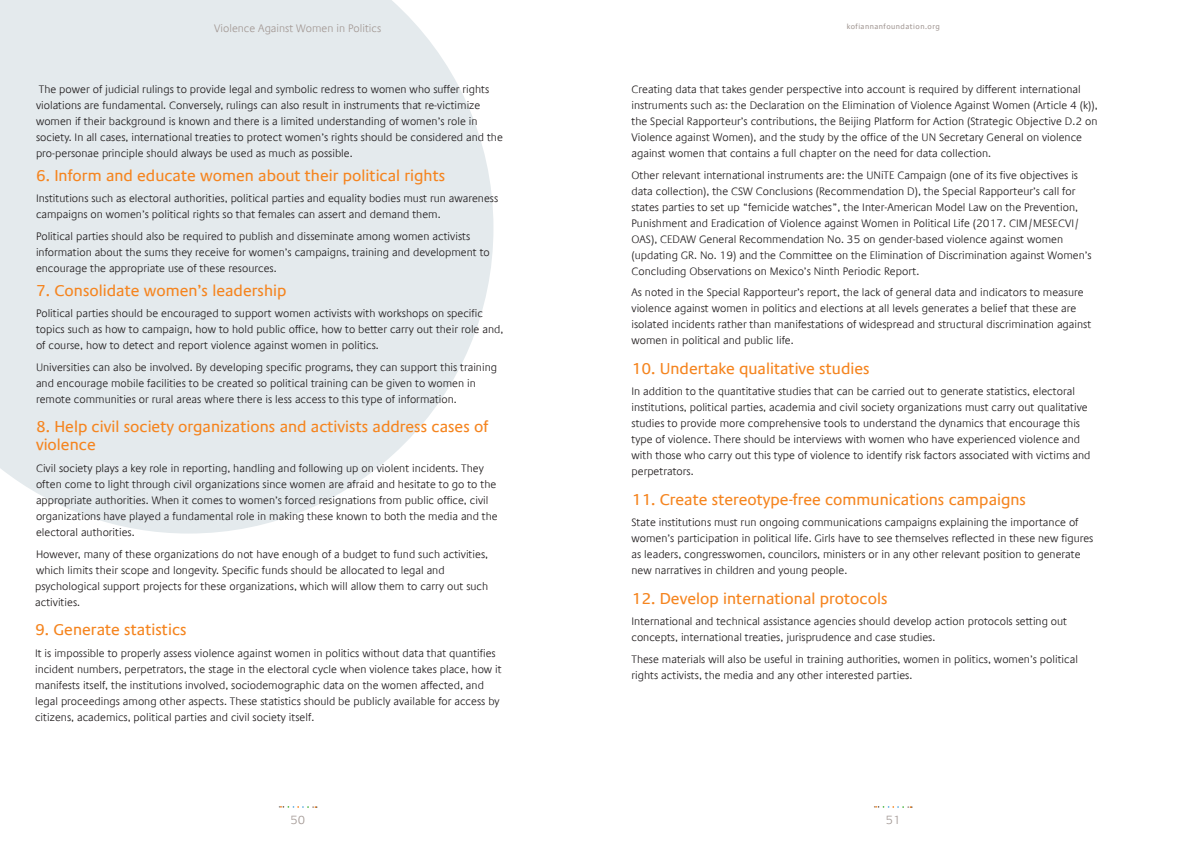
<style>
.page{position:relative;width:1191px;height:842px;background:#fff}
.page>*{position:absolute;margin:0;border:0;box-sizing:border-box;transform-origin:0 0}
.t1{font:16px/18px "Praxis Com";color:#f58520}
.t2{font:300 12px "Praxis Com";color:#a49a96}
.t3{font:300 11px/16px "Praxis Com";color:#231f20}
.t4{font:300 11px "Praxis Com";color:#a49a96}
.t5{font:7.5px "Praxis Com";letter-spacing:.06em;color:#a49a96}
</style>
<div class="page">
<svg style="left:0;top:0;width:493px;height:533px;background:#e7ecef"></svg>
<svg style="left:279px;top:806px;width:38px;height:2px"></svg>
<svg style="left:874px;top:806px;width:38px;height:2px"></svg>
<p class="t4" style="left:214px;top:21px;width:169px">Violence Against Women in Politics</p>
<p class="t3" style="left:36px;top:81px;width:468px">The power of judicial rulings to provide legal and symbolic redress to women who suffer rights violations are fundamental. Conversely, rulings can also result in instruments that re-victimize women if their background is known and there is a limited understanding of women’s role in society. In all cases, international treaties to protect women’s rights should be considered and the pro-personae principle should always be used as much as possible.</p>
<h1 class="t1" style="left:36px;top:166px;width:411px">6. Inform and educate women about their political rights</h1>
<p class="t3" style="left:36px;top:191px;width:464px">Institutions such as electoral authorities, political parties and equality bodies must run awareness campaigns on women’s political rights so that females can assert and demand them.</p>
<p class="t3" style="left:36px;top:228px;width:455px">Political parties should also be required to publish and disseminate among women activists information about the sums they receive for women’s campaigns, training and development to encourage the appropriate use of these resources.</p>
<h1 class="t1" style="left:36px;top:281px;width:252px">7. Consolidate women’s leadership</h1>
<p class="t3" style="left:36px;top:306px;width:469px">Political parties should be encouraged to support women activists with workshops on specific topics such as how to campaign, how to hold public office, how to better carry out their role and, of course, how to detect and report violence against women in politics.</p>
<p class="t3" style="left:36px;top:359px;width:462px">Universities can also be involved. By developing specific programs, they can support this training and encourage mobile facilities to be created so political training can be given to women in remote communities or rural areas where there is less access to this type of information.</p>
<h1 class="t1" style="left:36px;top:418px;width:454px">8. Help civil society organizations and activists address cases of violence</h1>
<p class="t3" style="left:36px;top:460px;width:463px">Civil society plays a key role in reporting, handling and following up on violent incidents. They often come to light through civil organizations since women are afraid and hesitate to go to the appropriate authorities. When it comes to women’s forced resignations from public office, civil organizations have played a fundamental role in making these known to both the media and the electoral authorities.</p>
<p class="t3" style="left:35px;top:546px;width:455px">However, many of these organizations do not have enough of a budget to fund such activities, which limits their scope and longevity. Specific funds should be allocated to legal and psychological support projects for these organizations, which will allow them to carry out such activities.</p>
<h1 class="t1" style="left:35px;top:621px;width:153px">9. Generate statistics</h1>
<p class="t3" style="left:35px;top:645px;width:468px">It is impossible to properly assess violence against women in politics without data that quantifies incident numbers, perpetrators, the stage in the electoral cycle when violence takes place, how it manifests itself, the institutions involved, sociodemographic data on the women affected, and legal proceedings among other aspects. These statistics should be publicly available for access by citizens, academics, political parties and civil society itself.</p>
<p class="t5" style="left:846px;top:22px;width:95px">kofiannanfoundation.org</p>
<p class="t3" style="left:631px;top:81px;width:468px">Creating data that takes gender perspective into account is required by different international instruments such as: the Declaration on the Elimination of Violence Against Women (Article 4 (k)), the Special Rapporteur’s contributions, the Beijing Platform for Action (Strategic Objective D.2 on Violence against Women), and the study by the office of the UN Secretary General on violence against women that contains a full chapter on the need for data collection.</p>
<p class="t3" style="left:631px;top:167px;width:462px">Other relevant international instruments are: the UNiTE Campaign (one of its five objectives is data collection), the CSW Conclusions (Recommendation D), the Special Rapporteur’s call for states parties to set up “femicide watches”, the Inter-American Model Law on the Prevention, Punishment and Eradication of Violence against Women in Political Life (2017. CIM/MESECVI/ OAS), CEDAW General Recommendation No. 35 on gender-based violence against women (updating GR. No. 19) and the Committee on the Elimination of Discrimination against Women’s Concluding Observations on Mexico’s Ninth Periodic Report.</p>
<p class="t3" style="left:631px;top:285px;width:461px">As noted in the Special Rapporteur’s report, the lack of general data and indicators to measure violence against women in politics and elections at all levels generates a belief that these are isolated incidents rather than manifestations of widespread and structural discrimination against women in political and public life.</p>
<h1 class="t1" style="left:631px;top:359px;width:240px">10. Undertake qualitative studies</h1>
<p class="t3" style="left:631px;top:384px;width:460px">In addition to the quantitative studies that can be carried out to generate statistics, electoral institutions, political parties, academia and civil society organizations must carry out qualitative studies to provide more comprehensive tools to understand the dynamics that encourage this type of violence. There should be interviews with women who have experienced violence and with those who carry out this type of violence to identify risk factors associated with victims and perpetrators.</p>
<h1 class="t1" style="left:631px;top:490px;width:396px">11. Create stereotype-free communications campaigns</h1>
<p class="t3" style="left:631px;top:515px;width:463px">State institutions must run ongoing communications campaigns explaining the importance of women’s participation in political life. Girls have to see themselves reflected in these new figures as leaders, congresswomen, councilors, ministers or in any other relevant position to generate new narratives in children and young people.</p>
<h1 class="t1" style="left:631px;top:589px;width:258px">12. Develop international protocols</h1>
<p class="t3" style="left:631px;top:614px;width:437px">International and technical assistance agencies should develop action protocols setting out concepts, international treaties, jurisprudence and case studies.</p>
<p class="t3" style="left:631px;top:651px;width:448px">These materials will also be useful in training authorities, women in politics, women’s political rights activists, the media and any other interested parties.</p>
<p class="t2" style="left:290px;top:813px;width:16px">50</p>
<p class="t2" style="left:886px;top:813px;width:16px">51</p>
</div>
